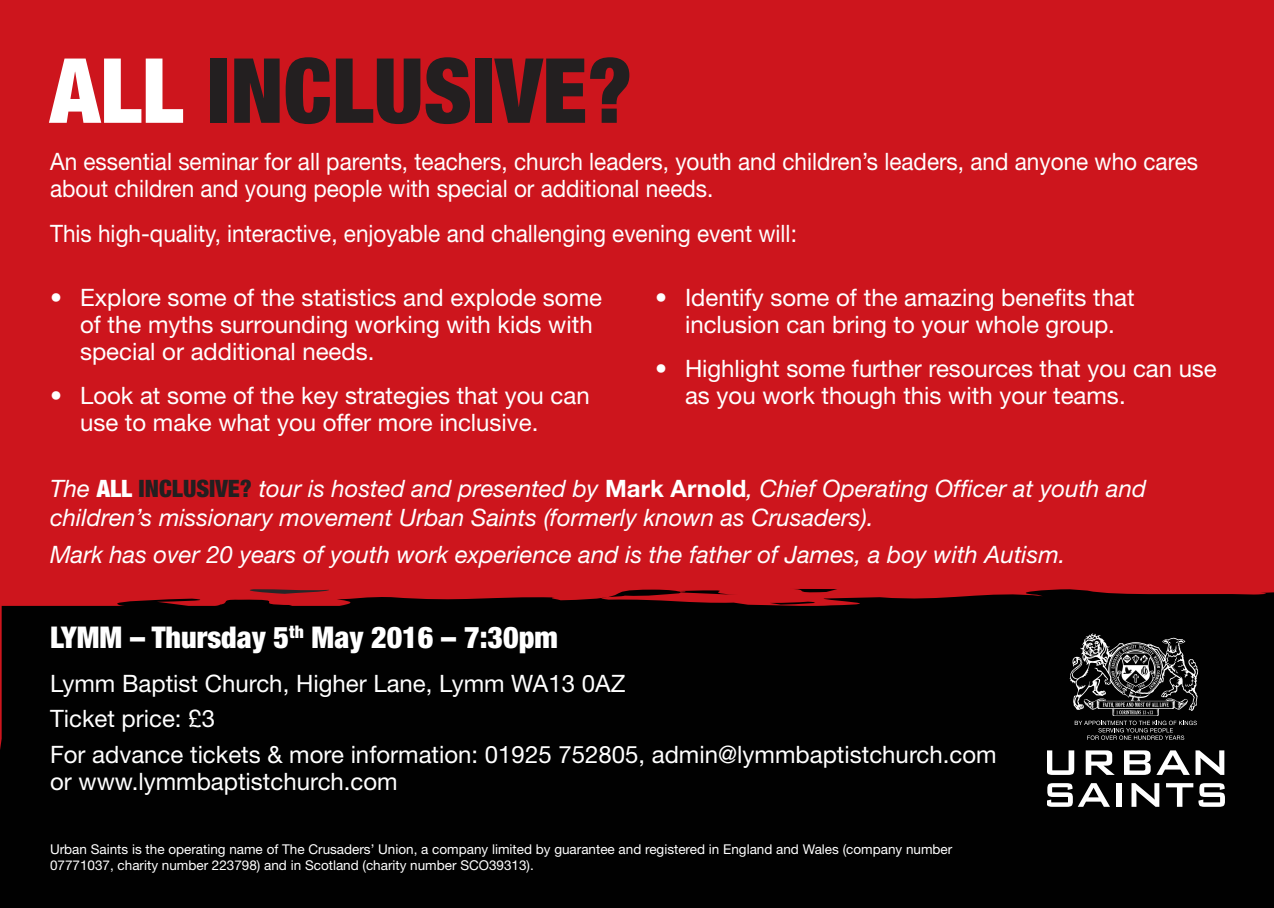
<style>
.page{position:relative;width:1274px;height:908px;background:#cd151d}
.page>*{position:absolute;margin:0;border:0;box-sizing:border-box;transform-origin:0 0}
.t1{font:900 condensed 90px "Helvetica Neue";color:#231f20}
.t2{font:900 condensed 30px "Helvetica Neue";color:#fff}
.t3{font:24px/27px "Helvetica Neue";color:#fff}
.t4{font:italic 24px/28.8px "Helvetica Neue";color:#fff}
.t5{font:24px/27px "Helvetica Neue";color:#fff;scale:.94 1}
.t6{font:13.5px/16.2px "Helvetica Neue";color:#fff}
.s1{color:#fff}
.s2{font-weight:900;font-style:normal;font-stretch:condensed}
.s3{font-weight:900;font-style:normal;font-stretch:condensed;color:#231f20}
.s4{font-weight:700;font-style:normal}
</style>
<div class="page">
<div style="left:0;top:589px;width:1274px;height:319px;background:#010101"></div>
<svg style="left:240px;top:589px;width:89px;height:5px"></svg>
<svg style="left:1047px;top:750px;width:27px;height:25px"></svg>
<svg style="left:1085px;top:750px;width:29px;height:25px"></svg>
<svg style="left:1124px;top:750px;width:26px;height:25px"></svg>
<svg style="left:1156px;top:750px;width:68px;height:25px;background:#686868"></svg>
<svg style="left:1047px;top:783px;width:63px;height:24px;background:#747474"></svg>
<div style="left:1116px;top:783px;width:6px;height:24px;background:#fff"></div>
<svg style="left:1131px;top:783px;width:28px;height:24px"></svg>
<svg style="left:1166px;top:783px;width:59px;height:24px"></svg>
<svg style="left:1069px;top:633px;width:129px;height:107px;background:#383838"></svg>
<svg style="left:0;top:899px;width:9px;height:9px"></svg>
<svg style="left:1264px;top:899px;width:10px;height:9px"></svg>
<h1 class="t1" style="left:50px;top:35px;width:584px"><span class="s1">ALL</span> INCLUSIVE?</h1>
<p class="t5" style="left:50px;top:147px;width:1223px">An essential seminar for all parents, teachers, church leaders, youth and children’s leaders, and anyone who cares about children and young people with special or additional needs.</p>
<p class="t5" style="left:50px;top:219px;width:796px">This high-quality, interactive, enjoyable and challenging evening event will:</p>
<p class="t3" style="left:80px;top:283px;width:523px;text-indent:-30px">• Explore some of the statistics and explode some of the myths surrounding working with kids with special or additional needs.</p>
<p class="t3" style="left:80px;top:381px;width:511px;text-indent:-30px">• Look at some of the key strategies that you can use to make what you offer more inclusive.</p>
<p class="t3" style="left:655px;top:283px;width:481px;text-align:center">• Identify some of the amazing benefits that inclusion can bring to your whole group.</p>
<p class="t3" style="left:685px;top:354px;width:533px;text-indent:-30px">• Highlight some further resources that you can use as you work though this with your teams.</p>
<p class="t4" style="left:50px;top:474px;width:1097px">The <span class="s2">ALL</span> <span class="s3">INCLUSIVE?</span> tour is hosted and presented by <span class="s4">Mark Arnold</span>, Chief Operating Officer at youth and children’s missionary movement Urban Saints (formerly known as Crusaders).</p>
<p class="t4" style="left:50px;top:540px;width:1017px">Mark has over 20 years of youth work experience and is the father of James, a boy with Autism.</p>
<p class="t2" style="left:50px;top:619px;width:509px">LYMM – Thursday 5<sup>th</sup> May 2016 – 7:30pm</p>
<p class="t3" style="left:50px;top:665px;width:948px;line-height:35.4px">Lymm Baptist Church, Higher Lane, Lymm WA13 0AZ<br>Ticket price: £3<br>For advance tickets &amp; more information: 01925 752805, admin@lymmbaptistchurch.com</p>
<p class="t3" style="left:50px;top:768px;width:349px">or www.lymmbaptistchurch.com</p>
<p class="t6" style="left:50px;top:841px;width:904px">Urban Saints is the operating name of The Crusaders’ Union, a company limited by guarantee and registered in England and Wales (company number<br>07771037, charity number 223798) and in Scotland (charity number SCO39313).</p>
</div>
